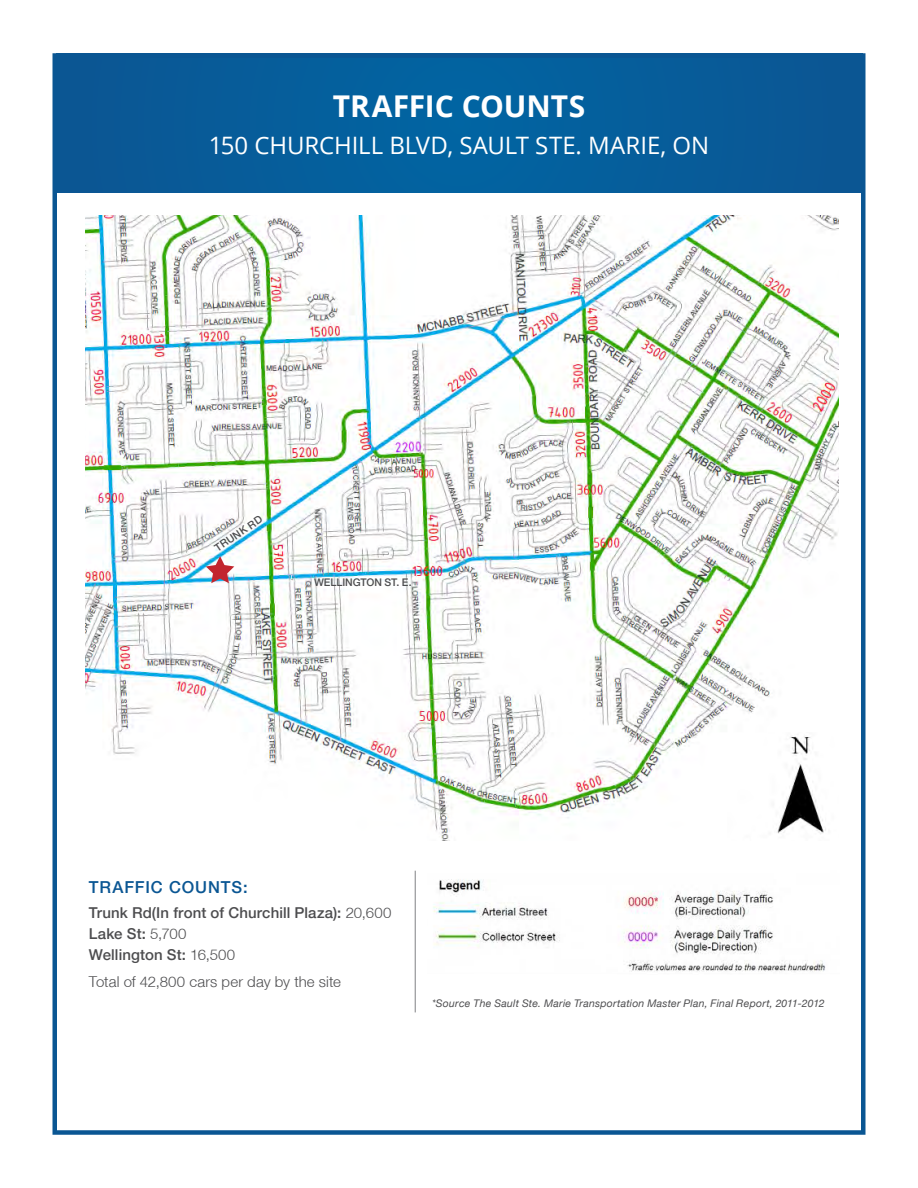
<style>
.page{position:relative;width:918px;height:1188px;background:#fff}
.page>*{position:absolute;margin:0;border:0;box-sizing:border-box;transform-origin:0 0}
.t1{font:700 30px "Open Sans";letter-spacing:-.005em;color:#fff}
.t2{font:24px "Open Sans";letter-spacing:-.005em;color:#fff}
.t3{font:500 16.5px "Helvetica Neue LT";letter-spacing:.055em;color:#0a5693}
.t4{font:500 15px/21px "Helvetica Neue LT";letter-spacing:.01em;color:#4d4d4f}
.t5{font:300 15px "Helvetica Neue LT";letter-spacing:.01em;color:#4d4d4f}
.t6{font:italic 10.5px "Helvetica Neue";letter-spacing:.02em;color:#4d4d4f}
.t7{font:500 10.5px "Helvetica Neue LT";letter-spacing:-.005em;color:#4d4d4f}
.s1{font-weight:300}
</style>
<div class="page">
<div style="left:57px;top:53px;width:805px;height:139px;background:#075d9a"></div>
<img style="left:85px;top:216px;width:754px;height:625px">
<img style="left:433px;top:879px;width:393px;height:93px">
<svg style="left:206px;top:556px;width:28px;height:27px"></svg>
<hr style="left:415px;top:871px;width:1px;height:141px;background:#808285">
<div style="left:52px;top:53px;width:814px;height:1082px;border:4px solid #0a5693"></div>
<h1 class="t1" style="left:333px;top:85px;width:254px">TRAFFIC COUNTS</h1>
<h2 class="t2" style="left:209px;top:129px;width:502px">150 CHURCHILL BLVD, SAULT STE. MARIE, ON</h2>
<p class="t7" style="left:212px;top:544px;width:57px;rotate:-34deg">TRUNK RD</p>
<p class="t7" style="left:314px;top:576px;width:99px">WELLINGTON ST. E.</p>
<p class="t3" style="left:89px;top:877px;width:160px">TRAFFIC COUNTS:</p>
<p class="t4" style="left:89px;top:902px;width:304px">Trunk Rd(In front of Churchill Plaza): <span class="s1">20,600<br></span>Lake St: <span class="s1">5,700<br></span>Wellington St: <span class="s1">16,500</span></p>
<p class="t5" style="left:89px;top:973px;width:254px">Total of 42,800 cars per day by the site</p>
<p class="t6" style="left:432px;top:996px;width:394px">*Source The Sault Ste. Marie Transportation Master Plan, Final Report, 2011-2012</p>
</div>
